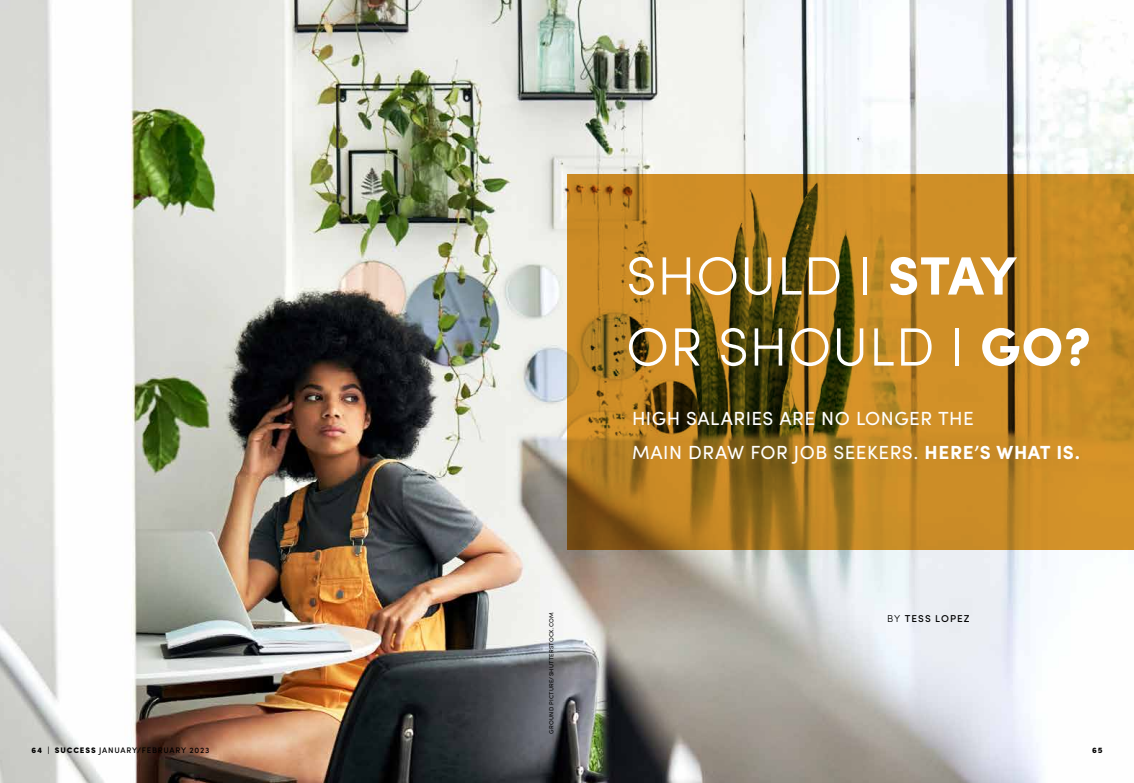
<style>
.page{position:relative;width:1134px;height:783px;background:#fff}
.page>*{position:absolute;margin:0;border:0;box-sizing:border-box;transform-origin:0 0}
.t1{font:300 54px/71px "Sofia Pro";letter-spacing:.01em;color:#fff}
.t2{font:19px/34px "Sofia Pro";letter-spacing:.025em;color:#fff}
.t3{font:500 10px "Sofia Pro";letter-spacing:.105em;color:#000}
.t4{font:500 8px "Sofia Pro";letter-spacing:.095em;color:#000}
.t5{font:900 8px "Sofia Pro";color:#000}
.t6{font:6px "Sofia Pro";letter-spacing:.035em;color:#000}
.s1{font-weight:700}
.s2{font-weight:300}
.s3{font-weight:900}
</style>
<div class="page">
<img style="left:0;top:0;width:1134px;height:783px">
<svg style="left:567px;top:174px;width:567px;height:376px;background:#b27d21"></svg>
<h1 class="t1" style="left:626px;top:237px;width:466px">SHOULD I <span class="s1">STAY<br></span>OR SHOULD I <span class="s1">GO?</span></h1>
<p class="t6" style="left:547px;top:734px;width:122px;rotate:-90deg">GROUND PICTURE/SHUTTERSTOCK.COM</p>
<p class="t2" style="left:632px;top:400px;width:450px">HIGH SALARIES ARE NO LONGER THE<br>MAIN DRAW FOR JOB SEEKERS. <span class="s1">HERE’S WHAT IS.</span></p>
<p class="t3" style="left:887px;top:611px;width:84px"><span class="s2">BY</span> TESS LOPEZ</p>
<p class="t4" style="left:32px;top:744px;width:179px"><span class="s3">64 | SUCCESS</span> JANUARY/FEBRUARY 2023</p>
<p class="t5" style="left:1092px;top:744px;width:12px">65</p>
</div>
